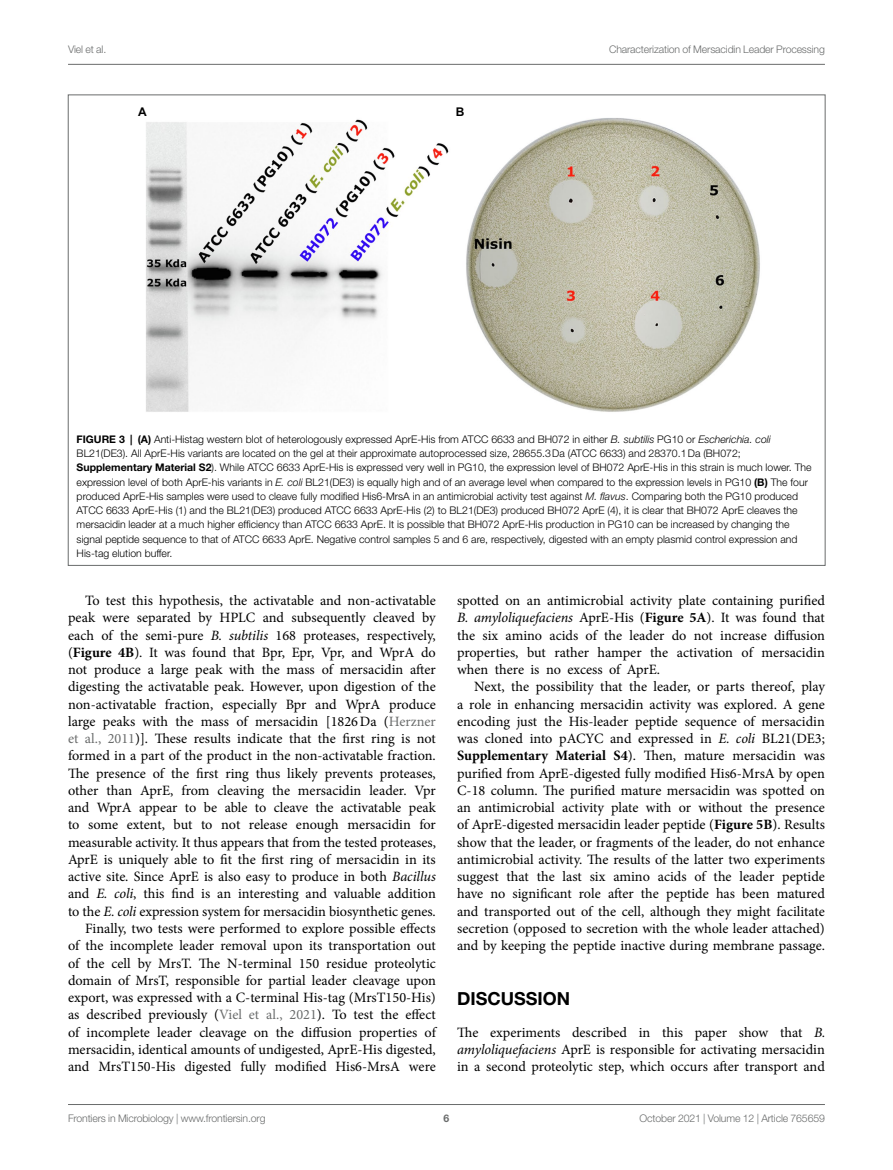
<style>
.page{position:relative;width:893px;height:1170px;background:#fff}
.page>*{position:absolute;margin:0;border:0;box-sizing:border-box;transform-origin:0 0}
.HEAD_1{font:700 18px "Helvetica Neue LT Std";color:#000}
.TEXT{font:14.25px/17.2px "Minion Pro";letter-spacing:-.005em;color:#000;text-align:justify}
.TEXT_FLUSH{font:14.25px/17.2px "Minion Pro";color:#000;text-align:justify}
.t1{font:700 12px "Arial";color:#000}
.FIG_LEG{font:300 10.5px/14.2px "Helvetica Neue LT Std";color:#000}
.t2{font:300 10.5px "Helvetica Neue LT Std";letter-spacing:-.015em;color:#6a6c6c}
.t3{font:700 10.5px "Helvetica Neue LT Std";color:#6a6c6c}
.s1{font-weight:700}
.s2{font-style:italic}
.s3{color:#6a6c6c}
</style>
<div class="page">
<hr style="left:68px;top:64px;width:757px;height:1px;background:#6a6c6c">
<hr style="left:68px;top:1104px;width:757px;height:1px;background:#6a6c6c">
<img style="left:146px;top:118px;width:614px;height:294px">
<p class="t2" style="left:68px;top:42px;width:40px">Viel et al.</p>
<p class="t2" style="left:609px;top:42px;width:217px">Characterization of Mersacidin Leader Processing</p>
<p class="t1" style="left:138px;top:104px;width:10px">A</p>
<p class="t1" style="left:456px;top:104px;width:10px">B</p>
<p class="FIG_LEG" style="left:77px;top:432px;width:737px"><span class="s1">FIGURE 3 | (A)</span> Anti-Histag western blot of heterologously expressed AprE-His from ATCC 6633 and BH072 in either <span class="s2">B. subtilis</span> PG10 or <span class="s2">Escherichia. coli </span>BL21(DE3). All AprE-His variants are located on the gel at their approximate autoprocessed size, 28655.3Da (ATCC 6633) and 28370.1Da (BH072; <span class="s1">Supplementary Material S2</span>). While ATCC 6633 AprE-His is expressed very well in PG10, the expression level of BH072 AprE-His in this strain is much lower. The expression level of both AprE-his variants in <span class="s2">E. coli</span> BL21(DE3) is equally high and of an average level when compared to the expression levels in PG10 <span class="s1">(B)</span> The four produced AprE-His samples were used to cleave fully modified His6-MrsA in an antimicrobial activity test against <span class="s2">M. flavus</span>. Comparing both the PG10 produced ATCC 6633 AprE-His (1) and the BL21(DE3) produced ATCC 6633 AprE-His (2) to BL21(DE3) produced BH072 AprE (4), it is clear that BH072 AprE cleaves the mersacidin leader at a much higher efficiency than ATCC 6633 AprE. It is possible that BH072 AprE-His production in PG10 can be increased by changing the signal peptide sequence to that of ATCC 6633 AprE. Negative control samples 5 and 6 are, respectively, digested with an empty plasmid control expression and His-tag elution buffer.</p>
<p class="TEXT" style="left:68px;top:592px;width:369px;text-indent:17px">To test this hypothesis, the activatable and non-activatable peak were separated by HPLC and subsequently cleaved by each of the semi-pure <span class="s2">B. subtilis</span> 168 proteases, respectively, (<span class="s1">Figure 4B</span>). It was found that Bpr, Epr, Vpr, and WprA do not produce a large peak with the mass of mersacidin after digesting the activatable peak. However, upon digestion of the non-activatable fraction, especially Bpr and WprA produce large peaks with the mass of mersacidin [1826Da (<span class="s3">Herzner et al., 2011</span>)]. These results indicate that the first ring is not formed in a part of the product in the non-activatable fraction.<br>The presence of the first ring thus likely prevents proteases, other than AprE, from cleaving the mersacidin leader. Vpr and WprA appear to be able to cleave the activatable peak to some extent, but to not release enough mersacidin for measurable activity. It thus appears that from the tested proteases, AprE is uniquely able to fit the first ring of mersacidin in its active site. Since AprE is also easy to produce in both <span class="s2">Bacillus </span>and <span class="s2">E. coli</span>, this find is an interesting and valuable addition to the <span class="s2">E. coli</span> expression system for mersacidin biosynthetic genes.</p>
<p class="TEXT" style="left:68px;top:919px;width:369px;text-indent:17px">Finally, two tests were performed to explore possible effects of the incomplete leader removal upon its transportation out of the cell by MrsT. The N-terminal 150 residue proteolytic domain of MrsT, responsible for partial leader cleavage upon export, was expressed with a C-terminal His-tag (MrsT150-His) as described previously (<span class="s3">Viel et al., 2021</span>). To test the effect of incomplete leader cleavage on the diffusion properties of mersacidin, identical amounts of undigested, AprE-His digested, and MrsT150-His digested fully modified His6-MrsA were</p>
<p class="TEXT" style="left:457px;top:592px;width:369px">spotted on an antimicrobial activity plate containing purified <span class="s2">B. amyloliquefaciens</span> AprE-His (<span class="s1">Figure 5A</span>). It was found that the six amino acids of the leader do not increase diffusion properties, but rather hamper the activation of mersacidin when there is no excess of AprE.</p>
<p class="TEXT" style="left:457px;top:678px;width:369px;text-indent:17px">Next, the possibility that the leader, or parts thereof, play a role in enhancing mersacidin activity was explored. A gene encoding just the His-leader peptide sequence of mersacidin was cloned into pACYC and expressed in <span class="s2">E. coli</span> BL21(DE3; <span class="s1">Supplementary Material S4</span>). Then, mature mersacidin was purified from AprE-digested fully modified His6-MrsA by open C-18 column. The purified mature mersacidin was spotted on an antimicrobial activity plate with or without the presence of AprE-digested mersacidin leader peptide (<span class="s1">Figure 5B</span>). Results show that the leader, or fragments of the leader, do not enhance antimicrobial activity. The results of the latter two experiments suggest that the last six amino acids of the leader peptide have no significant role after the peptide has been matured and transported out of the cell, although they might facilitate secretion (opposed to secretion with the whole leader attached) and by keeping the peptide inactive during membrane passage.</p>
<p class="HEAD_1" style="left:457px;top:987px;width:115px">DISCUSSION</p>
<p class="TEXT_FLUSH" style="left:457px;top:1023px;width:370px">The experiments described in this paper show that <span class="s2">B. amyloliquefaciens</span> AprE is responsible for activating mersacidin in a second proteolytic step, which occurs after transport and</p>
<p class="t2" style="left:68px;top:1111px;width:199px">Frontiers in Microbiology | www.frontiersin.org</p>
<p class="t3" style="left:444px;top:1111px;width:7px">6</p>
<p class="t2" style="left:640px;top:1111px;width:187px">October 2021 | Volume 12 | Article 765659</p>
</div>
